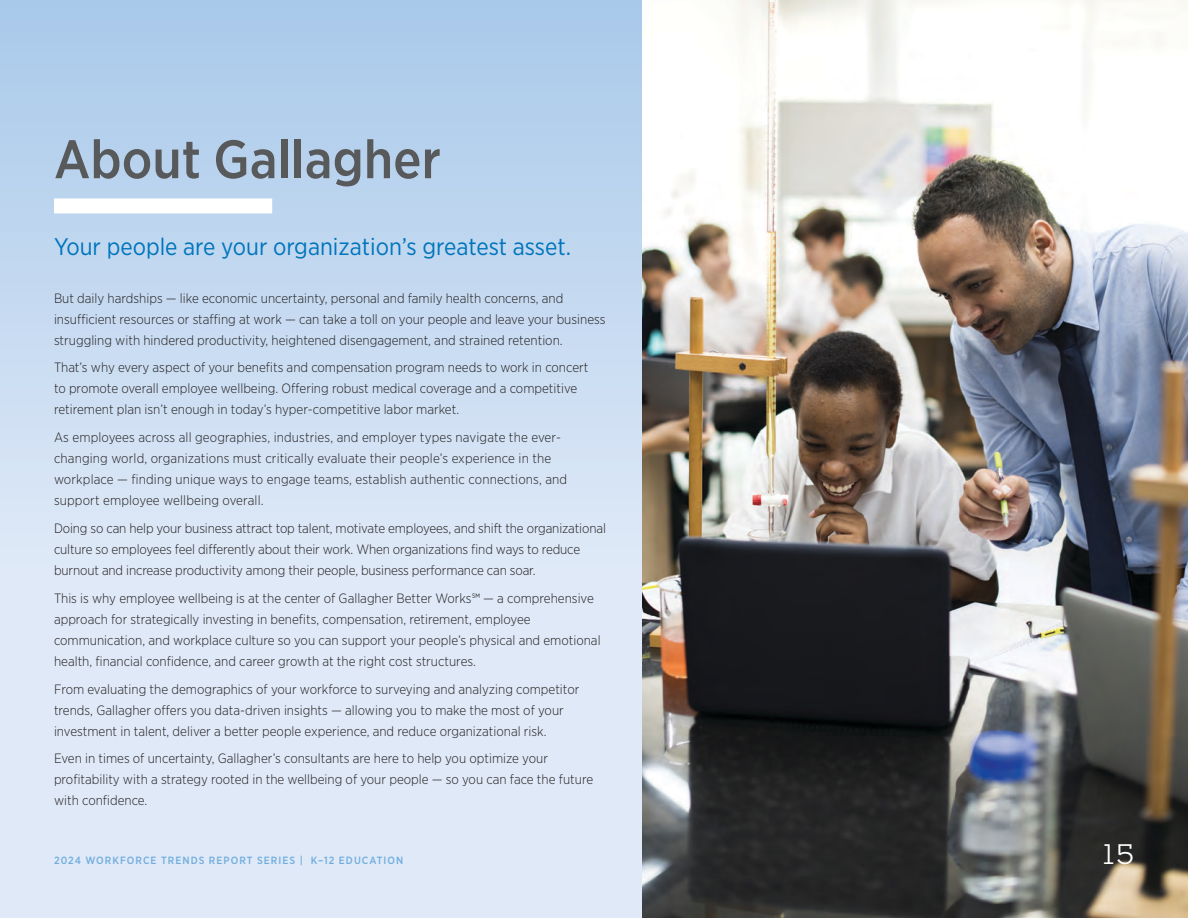
<style>
.page{position:relative;width:1188px;height:918px;background:#fff}
.page>*{position:absolute;margin:0;border:0;box-sizing:border-box;transform-origin:0 0}
.t1{font:500 54px "Gotham Narrow";color:#58595b}
.t2{font:300 27px "Gallagher Slab";color:#fff}
.t3{font:24px "Gotham Narrow";color:#0075bc}
.t4{font:300 13.5px/21px "Gotham Narrow";color:#231f20}
.t5{font:500 10.5px "Gotham Narrow";letter-spacing:.1em;color:#70adde}
</style>
<div class="page">
<div style="left:0;top:0;width:643px;height:918px;background:linear-gradient(to bottom,#b0ceec,#ecf1fa)"></div>
<img style="left:643px;top:0;width:545px;height:918px">
<div style="left:54px;top:198px;width:218px;height:15px;background:#fff"></div>
<h1 class="t1" style="left:54px;top:125px;width:388px">About Gallagher</h1>
<h3 class="t3" style="left:54px;top:231px;width:519px">Your people are your organization’s greatest asset.</h3>
<p class="t4" style="left:54px;top:287px;width:553px">But daily hardships — like economic uncertainty, personal and family health concerns, and insufficient resources or staffing at work — can take a toll on your people and leave your business struggling with hindered productivity, heightened disengagement, and strained retention.</p>
<p class="t4" style="left:54px;top:357px;width:536px">That’s why every aspect of your benefits and compensation program needs to work in concert to promote overall employee wellbeing. Offering robust medical coverage and a competitive retirement plan isn’t enough in today’s hyper-competitive labor market.</p>
<p class="t4" style="left:54px;top:427px;width:515px">As employees across all geographies, industries, and employer types navigate the ever&shy;changing world, organizations must critically evaluate their people’s experience in the workplace — finding unique ways to engage teams, establish authentic connections, and support employee wellbeing overall.</p>
<p class="t4" style="left:54px;top:517px;width:553px">Doing so can help your business attract top talent, motivate employees, and shift the organizational culture so employees feel differently about their work. When organizations find ways to reduce burnout and increase productivity among their people, business performance can soar.</p>
<p class="t4" style="left:54px;top:587px;width:548px">This is why employee wellbeing is at the center of Gallagher Better Works℠ — a comprehensive approach for strategically investing in benefits, compensation, retirement, employee communication, and workplace culture so you can support your people’s physical and emotional health, financial confidence, and career growth at the right cost structures.</p>
<p class="t4" style="left:54px;top:678px;width:527px">From evaluating the demographics of your workforce to surveying and analyzing competitor trends, Gallagher offers you data-driven insights — allowing you to make the most of your investment in talent, deliver a better people experience, and reduce organizational risk.</p>
<p class="t4" style="left:54px;top:748px;width:541px">Even in times of uncertainty, Gallagher’s consultants are here to help you optimize your profitability with a strategy rooted in the wellbeing of your people — so you can face the future with confidence.</p>
<p class="t5" style="left:54px;top:854px;width:351px">2024 WORKFORCE TRENDS REPORT SERIES | K–12 EDUCATION</p>
<h2 class="t2" style="left:1103px;top:837px;width:32px">15</h2>
</div>
